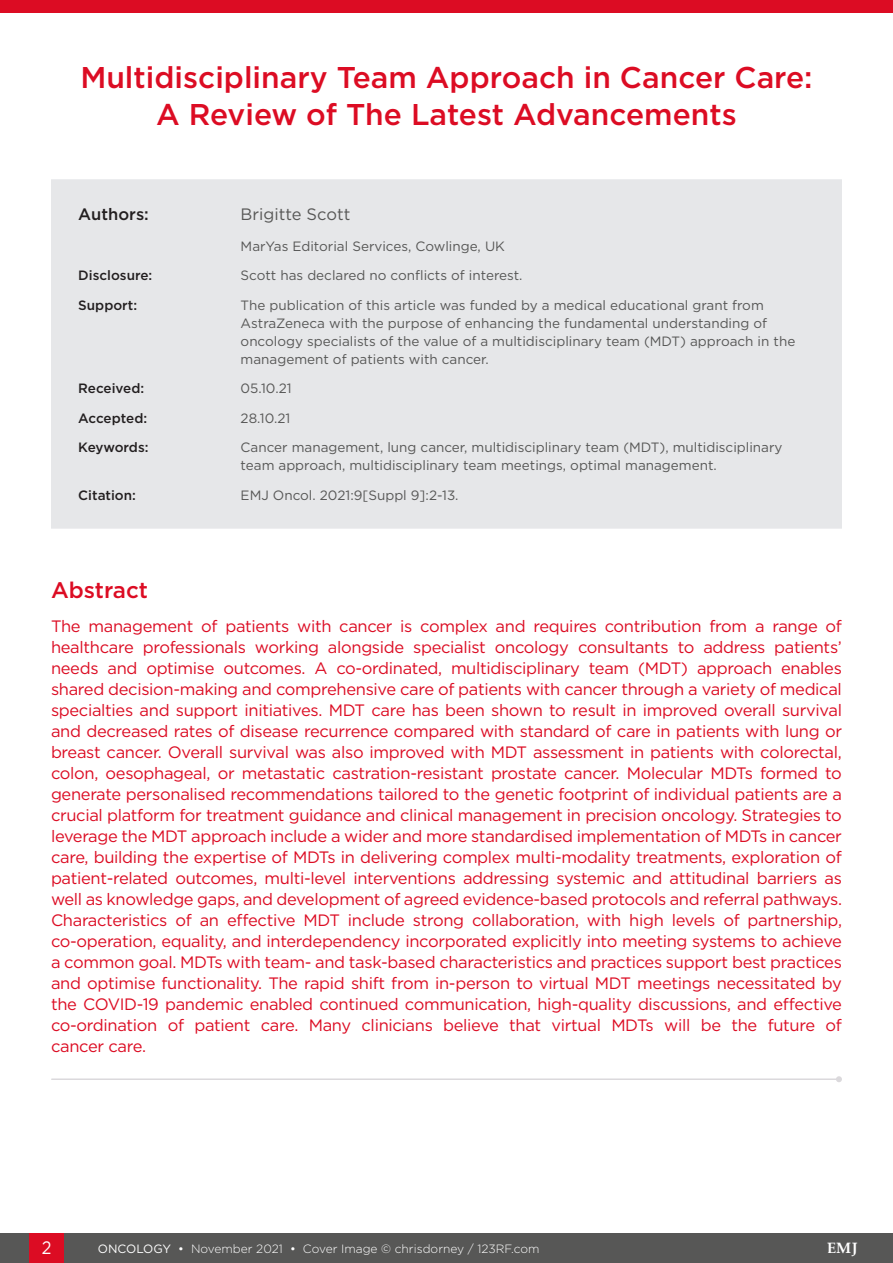
<style>
.page{position:relative;width:893px;height:1263px;background:#fff}
.page>*{position:absolute;margin:0;border:0;box-sizing:border-box;transform-origin:0 0}
.Symposium_Title{font:500 30px/37.5px "Gotham";color:#dc0c23;text-align:center}
.Meeting_Summary_Head{font:500 22.5px "Gotham";color:#dc0c23}
.t1{font:18px "Gotham";color:#fff;scale:.9 1}
.Meeting_Summary_Body{font:16.5px/21px "Gotham";letter-spacing:-.02em;color:#dc0c23;text-align:justify}
.t2{font:16.5px "Gotham";color:#575756}
.Article_Details__Aut{font:500 16.5px "Gotham";color:#231f20}
.t3{font:700 15px "Palatino Linotype";color:#fff}
.Article_Details_Body{font:13.5px/18px "Gotham";color:#575756}
.Article_Details_Head{font:500 13.5px "Gotham";color:#231f20}
.t4{font:300 12px "Gotham";color:#fff}
.s1{font-weight:400}
</style>
<div class="page">
<div style="left:0;top:0;width:893px;height:13px;background:#dc0c23"></div>
<hr style="left:52px;top:1078px;width:787px;height:2px;background:#dbd9dc">
<svg style="left:836px;top:1076px;width:6px;height:6px"></svg>
<div style="left:51px;top:179px;width:791px;height:350px;background:#e6e7e9"></div>
<div style="left:0;top:1233px;width:893px;height:30px;background:#575756"></div>
<div style="left:30px;top:1233px;width:34px;height:30px;background:#dc0c23"></div>
<p class="Symposium_Title" style="left:80px;top:58px;width:734px">Multidisciplinary Team Approach in Cancer Care:<br>A Review of The Latest Advancements</p>
<p class="Article_Details__Aut" style="left:78px;top:203px;width:72px">Authors:</p>
<p class="t2" style="left:241px;top:203px;width:111px">Brigitte Scott</p>
<p class="Article_Details_Body" style="left:241px;top:236px;width:266px">MarYas Editorial Services, Cowlinge, UK</p>
<p class="Article_Details_Head" style="left:78px;top:266px;width:76px">Disclosure:</p>
<p class="Article_Details_Body" style="left:241px;top:266px;width:283px">Scott has declared no conflicts of interest.</p>
<p class="Article_Details_Head" style="left:78px;top:296px;width:60px">Support:</p>
<p class="Article_Details_Body" style="left:241px;top:296px;width:556px">The publication of this article was funded by a medical educational grant from AstraZeneca with the purpose of enhancing the fundamental understanding of oncology specialists of the value of a multidisciplinary team (MDT) approach in the management of patients with cancer.</p>
<p class="Article_Details_Head" style="left:78px;top:380px;width:67px">Received:</p>
<p class="Article_Details_Body" style="left:241px;top:379px;width:52px">05.10.21</p>
<p class="Article_Details_Head" style="left:78px;top:409px;width:70px">Accepted:</p>
<p class="Article_Details_Body" style="left:241px;top:409px;width:51px">28.10.21</p>
<p class="Article_Details_Head" style="left:78px;top:439px;width:72px">Keywords:</p>
<p class="Article_Details_Body" style="left:241px;top:438px;width:543px">Cancer management, lung cancer, multidisciplinary team (MDT), multidisciplinary team approach, multidisciplinary team meetings, optimal management.</p>
<p class="Article_Details_Head" style="left:78px;top:486px;width:59px">Citation:</p>
<p class="Article_Details_Body" style="left:241px;top:486px;width:219px">EMJ Oncol. 2021:9[Suppl 9]:2-13.</p>
<p class="Meeting_Summary_Head" style="left:51px;top:576px;width:99px">Abstract</p>
<p class="Meeting_Summary_Body" style="left:51px;top:615px;width:792px">The management of patients with cancer is complex and requires contribution from a range of healthcare professionals working alongside specialist oncology consultants to address patients’ needs and optimise outcomes. A co-ordinated, multidisciplinary team (MDT) approach enables shared decision-making and comprehensive care of patients with cancer through a variety of medical specialties and support initiatives. MDT care has been shown to result in improved overall survival and decreased rates of disease recurrence compared with standard of care in patients with lung or breast cancer. Overall survival was also improved with MDT assessment in patients with colorectal, colon, oesophageal, or metastatic castration-resistant prostate cancer. Molecular MDTs formed to generate personalised recommendations tailored to the genetic footprint of individual patients are a crucial platform for treatment guidance and clinical management in precision oncology. Strategies to leverage the MDT approach include a wider and more standardised implementation of MDTs in cancer care, building the expertise of MDTs in delivering complex multi-modality treatments, exploration of patient-related outcomes, multi-level interventions addressing systemic and attitudinal barriers as well as knowledge gaps, and development of agreed evidence-based protocols and referral pathways.<br>Characteristics of an effective MDT include strong collaboration, with high levels of partnership, co-operation, equality, and interdependency incorporated explicitly into meeting systems to achieve a common goal. MDTs with team- and task-based characteristics and practices support best practices and optimise functionality. The rapid shift from in-person to virtual MDT meetings necessitated by the COVID-19 pandemic enabled continued communication, high-quality discussions, and effective co-ordination of patient care. Many clinicians believe that virtual MDTs will be the future of cancer care.</p>
<p class="t1" style="left:42px;top:1236px;width:12px">2</p>
<p class="t4" style="left:98px;top:1241px;width:443px"><span class="s1">ONCOLOGY •</span> November 2021 <span class="s1">•</span> Cover Image © chrisdorney / 123RF.com</p>
<p class="t3" style="left:827px;top:1238px;width:32px">EMJ</p>
</div>
